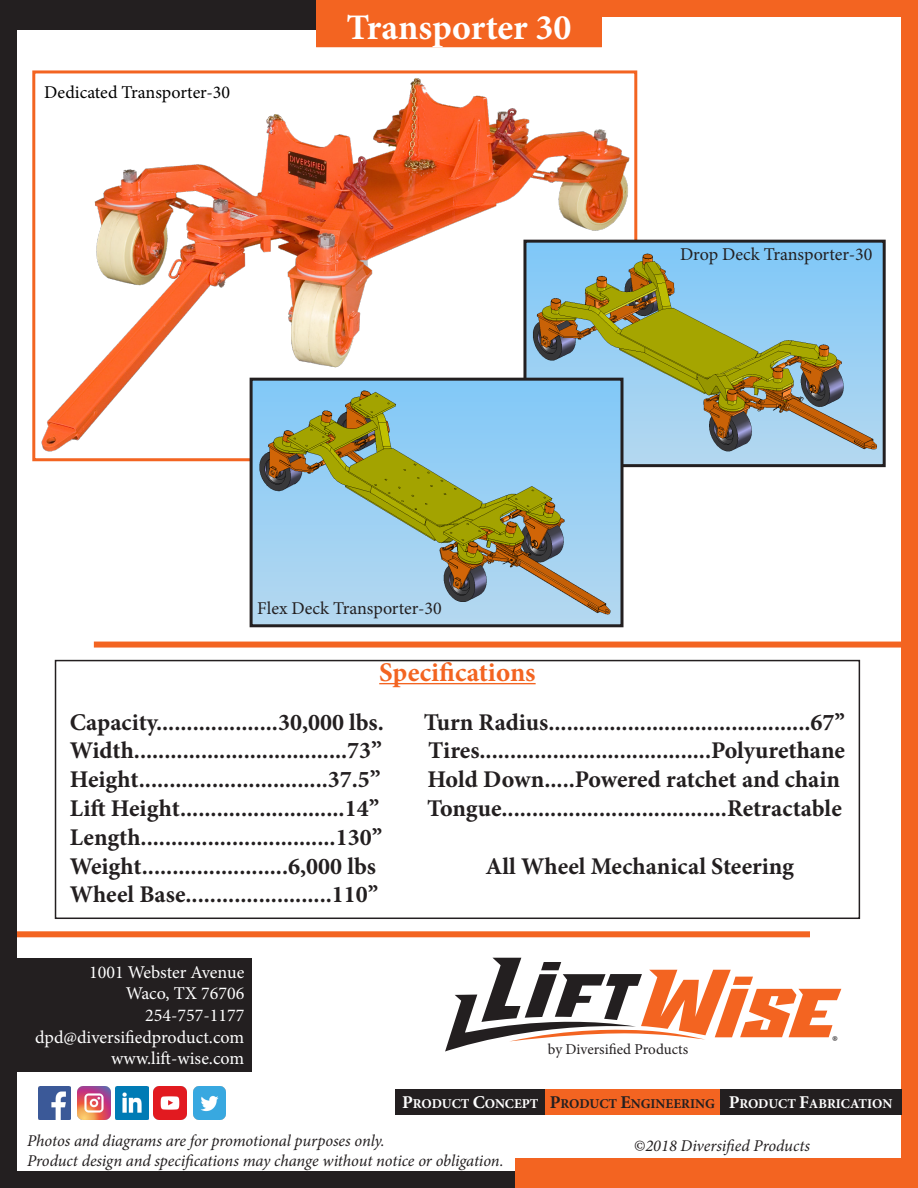
<style>
.page{position:relative;width:918px;height:1188px;background:#fff}
.page>*{position:absolute;margin:0;border:0;box-sizing:border-box;transform-origin:0 0}
.t1{font:700 36px "Minion Pro";letter-spacing:-.005em;color:#fff}
.t2{font:700 27px "Minion Pro";color:#f36421}
.t3{font:700 24px "Minion Pro";color:#231f20}
.t4{font:18px "Minion Pro";color:#fff}
.t5{font:18px "Minion Pro";color:#231f20}
.t6{font:18px "Minion Pro";color:#000}
.t7{font:italic 16.5px/19.8px "Minion Pro";letter-spacing:-.01em;color:#231f20}
.t8{font:15px "Minion Pro";color:#231f20}
.t9{font:700 13.5px "Minion Pro";letter-spacing:-.005em;color:#fff}
.t10{font:700 13.5px "Minion Pro";color:#231f20}
.s1{font-size:18px}
</style>
<div class="page">
<div style="left:0;top:931px;width:810px;height:6px;background:#f36421"></div>
<div style="left:94px;top:642px;width:814px;height:6px;background:#f36421"></div>
<div style="left:0;top:1171px;width:516px;height:17px;background:#231f20"></div>
<div style="left:516px;top:1158px;width:402px;height:30px;background:#f36421"></div>
<div style="left:556px;top:0;width:362px;height:17px;background:#f36421"></div>
<div style="left:901px;top:13px;width:17px;height:1175px;background:#f36421"></div>
<div style="left:0;top:0;width:316px;height:30px;background:#231f20"></div>
<div style="left:316px;top:0;width:240px;height:13px;background:#f36421"></div>
<div style="left:316px;top:13px;width:286px;height:34px;background:#f36421"></div>
<div style="left:0;top:0;width:17px;height:1188px;background:#231f20"></div>
<div style="left:13px;top:958px;width:238px;height:113px;background:#231f20"></div>
<div style="left:396px;top:1089px;width:149px;height:26px;background:#231f20"></div>
<div style="left:545px;top:1089px;width:175px;height:26px;background:#f36421"></div>
<div style="left:720px;top:1089px;width:181px;height:26px;background:#231f20"></div>
<svg style="left:445px;top:958px;width:396px;height:94px"></svg>
<img style="left:193px;top:1087px;width:32px;height:32px">
<img style="left:78px;top:1087px;width:32px;height:32px">
<img style="left:154px;top:1087px;width:32px;height:32px">
<img style="left:39px;top:1087px;width:32px;height:32px">
<img style="left:116px;top:1087px;width:32px;height:32px">
<hr style="left:379px;top:683px;width:157px;height:1px;background:#f36421">
<div style="left:55px;top:660px;width:805px;height:259px;border:2px solid #231f20"></div>
<img style="left:41px;top:78px;width:592px;height:379px">
<div style="left:32px;top:70px;width:605px;height:391px;border:3px solid #f36421"></div>
<img style="left:527px;top:244px;width:355px;height:219px">
<div style="left:523px;top:240px;width:363px;height:227px;border:3px solid #231f20"></div>
<img style="left:254px;top:382px;width:366px;height:241px">
<div style="left:250px;top:378px;width:374px;height:249px;border:3px solid #231f20"></div>
<p class="t6" style="left:44px;top:80px;width:187px">Dedicated Transporter-30</p>
<p class="t1" style="left:347px;top:2px;width:226px">Transporter 30</p>
<p class="t5" style="left:680px;top:242px;width:194px">Drop Deck Transporter-30</p>
<p class="t5" style="left:257px;top:596px;width:186px">Flex Deck Transporter-30</p>
<p class="t2" style="left:379px;top:653px;width:158px">Specifications</p>
<p class="t3" style="left:70px;top:705px;width:316px">Capacity....................30,000 lbs.</p>
<p class="t3" style="left:424px;top:705px;width:423px">Turn Radius...........................................67’’</p>
<p class="t3" style="left:70px;top:734px;width:314px">Width...................................73’’</p>
<p class="t3" style="left:428px;top:734px;width:418px">Tires......................................Polyurethane</p>
<p class="t3" style="left:70px;top:763px;width:312px">Height...............................37.5’’</p>
<p class="t3" style="left:427px;top:763px;width:414px">Hold Down.....Powered ratchet and chain</p>
<p class="t3" style="left:70px;top:791px;width:311px">Lift Height...........................14’’</p>
<p class="t3" style="left:427px;top:791px;width:416px">Tongue.....................................Retractable</p>
<p class="t3" style="left:70px;top:820px;width:314px">Length................................130’’</p>
<p class="t3" style="left:70px;top:849px;width:308px">Weight........................6,000 lbs</p>
<p class="t3" style="left:485px;top:849px;width:310px">All Wheel Mechanical Steering</p>
<p class="t3" style="left:70px;top:878px;width:310px">Wheel Base........................110’’</p>
<p class="t4" style="left:89px;top:960px;width:157px">1001 Webster Avenue</p>
<p class="t4" style="left:126px;top:982px;width:120px">Waco, TX 76706</p>
<p class="t4" style="left:145px;top:1003px;width:101px">254-757-1177</p>
<p class="t4" style="left:35px;top:1025px;width:211px">dpd@diversifiedproduct.com</p>
<p class="t4" style="left:111px;top:1046px;width:135px">www.lift-wise.com</p>
<p class="t8" style="left:548px;top:1039px;width:142px">by Diversified Products</p>
<p class="t5" style="left:832px;top:1030px;width:7px">®</p>
<p class="t9" style="left:402px;top:1095px;width:138px"><span class="s1">P</span>RODUCT <span class="s1">C</span>ONCEPT</p>
<p class="t10" style="left:550px;top:1095px;width:167px"><span class="s1">P</span>RODUCT <span class="s1">E</span>NGINEERING</p>
<p class="t9" style="left:729px;top:1095px;width:165px"><span class="s1">P</span>RODUCT <span class="s1">F</span>ABRICATION</p>
<p class="t7" style="left:27px;top:1131px;width:478px">Photos and diagrams are for promotional purposes only.<br>Product design and specifications may change without notice or obligation.</p>
<p class="t7" style="left:634px;top:1136px;width:178px">©2018 Diversified Products</p>
</div>
